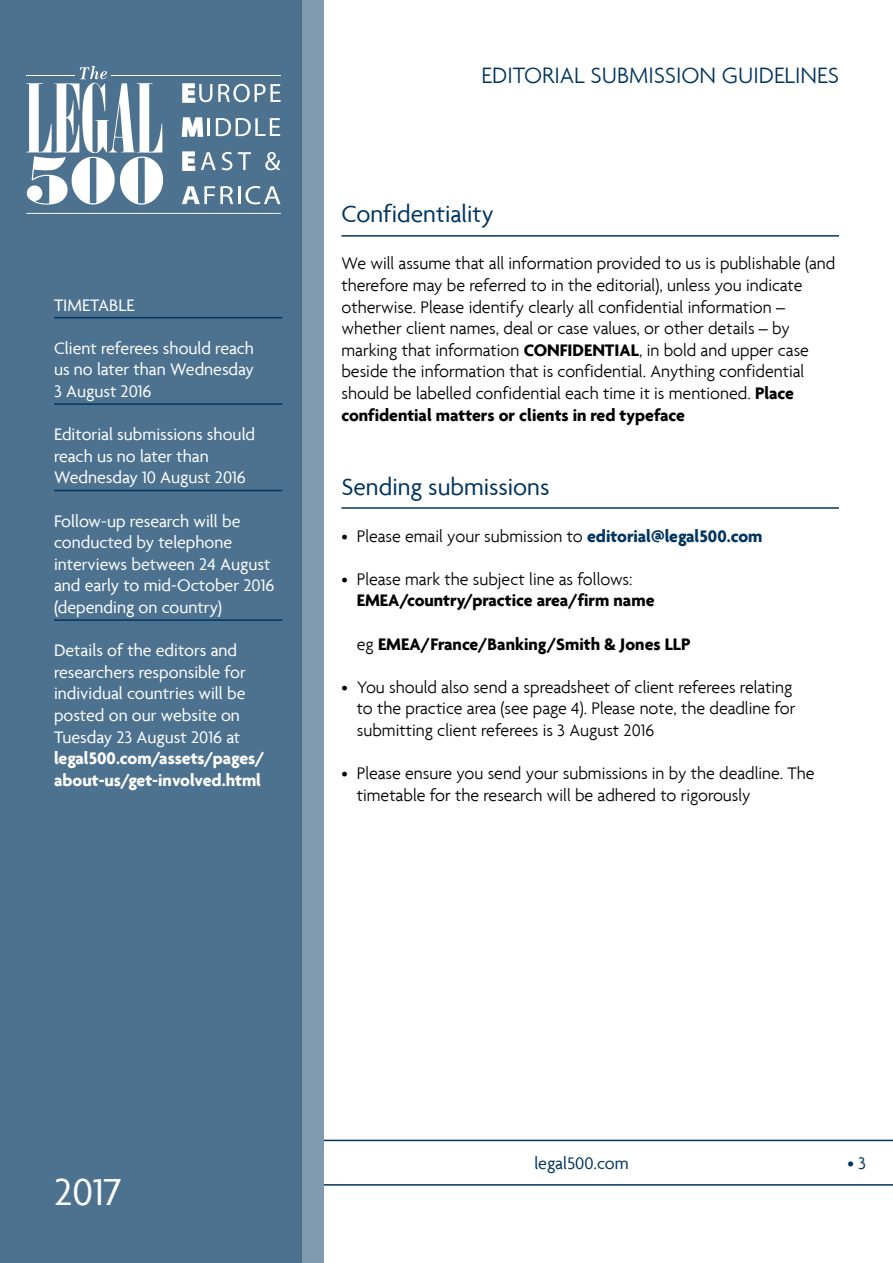
<style>
.page{position:relative;width:893px;height:1263px;background:#fff}
.page>*{position:absolute;margin:0;border:0;box-sizing:border-box;transform-origin:0 0}
.t1{font:40.5px "Agenda";color:#fff}
.t2{font:25.5px "Agenda";color:#00355f}
.t3{font:300 24px "Agenda";color:#00355f}
.t4{font:300 18px/21.6px "Agenda";color:#000}
.t5{font:18px/21.6px "Agenda";color:#fff}
.t6{font:700 18px "Agenda";color:#000}
.t7{font:700 18px/21.6px "Agenda";color:#fff}
.t8{font:18px "Agenda";color:#00355f}
.s1{font-weight:700}
.s2{font-weight:700;color:#00355f}
.s3{font-weight:300}
</style>
<div class="page">
<svg style="left:323px;top:1140px;width:570px;height:45px"></svg>
<div style="left:0;top:0;width:323px;height:1263px;background:#809aaf"></div>
<div style="left:0;top:0;width:302px;height:1263px;background:#4d728f"></div>
<hr style="left:54px;top:317px;width:228px;height:1px;background:#00355f">
<hr style="left:54px;top:403px;width:228px;height:2px;background:#00355f">
<hr style="left:54px;top:490px;width:228px;height:1px;background:#00355f">
<hr style="left:54px;top:619px;width:228px;height:2px;background:#00355f">
<svg style="left:26px;top:66px;width:138px;height:139px"></svg>
<hr style="left:26px;top:75px;width:49px;height:1px;background:#fff">
<hr style="left:111px;top:75px;width:170px;height:1px;background:#fff">
<hr style="left:26px;top:213px;width:255px;height:1px;background:#fff">
<svg style="left:181px;top:83px;width:100px;height:54px"></svg>
<svg style="left:182px;top:151px;width:34px;height:20px"></svg>
<svg style="left:222px;top:152px;width:10px;height:18px"></svg>
<svg style="left:238px;top:152px;width:13px;height:18px"></svg>
<svg style="left:265px;top:152px;width:15px;height:18px"></svg>
<svg style="left:182px;top:186px;width:98px;height:18px"></svg>
<hr style="left:341px;top:235px;width:498px;height:2px;background:#00355f">
<hr style="left:341px;top:507px;width:498px;height:2px;background:#00355f">
<p class="t5" style="left:54px;top:294px;width:82px">TIMETABLE</p>
<p class="t5" style="left:54px;top:337px;width:202px;text-align:justify">Client referees should reach us no later than Wednesday 3 August 2016</p>
<p class="t5" style="left:54px;top:423px;width:203px">Editorial submissions should reach us no later than<br>Wednesday 10 August 2016</p>
<p class="t5" style="left:54px;top:510px;width:222px">Follow-up research will be conducted by telephone interviews between 24 August and early to mid-October 2016 (depending on country)</p>
<p class="t5" style="left:54px;top:639px;width:193px">Details of the editors and researchers responsible for individual countries will be posted on our website on<br>Tuesday 23 August 2016 at</p>
<p class="t7" style="left:54px;top:747px;width:212px">legal500.com/assets/pages/ about-us/get-involved.html</p>
<h3 class="t3" style="left:482px;top:61px;width:359px">EDITORIAL SUBMISSION GUIDELINES</h3>
<h2 class="t2" style="left:341px;top:199px;width:154px">Confidentiality</h2>
<p class="t4" style="left:341px;top:253px;width:495px">We will assume that all information provided to us is publishable (and therefore may be referred to in the editorial), unless you indicate otherwise. Please identify clearly all confidential information – whether client names, deal or case values, or other details – by marking that information <span class="s1">confidential</span>, in bold and upper case beside the information that is confidential. Anything confidential should be labelled confidential each time it is mentioned. <span class="s1">Place confidential matters or clients in red typeface</span></p>
<h2 class="t2" style="left:341px;top:471px;width:210px">Sending submissions</h2>
<p class="t4" style="left:341px;top:525px;width:422px">• Please email your submission to <span class="s2">editorial@legal500.com</span></p>
<p class="t4" style="left:341px;top:568px;width:293px">• Please mark the subject line as follows:</p>
<p class="t6" style="left:357px;top:590px;width:299px">EMEA/country/practice area/firm name</p>
<p class="t6" style="left:357px;top:633px;width:335px"><span class="s3">eg</span> EMEA/France/Banking/Smith &amp; Jones LLP</p>
<p class="t4" style="left:357px;top:676px;width:440px;text-indent:-15px">• You should also send a spreadsheet of client referees relating to the practice area (see page 4). Please note, the deadline for submitting client referees is 3 August 2016</p>
<p class="t4" style="left:357px;top:762px;width:459px;text-indent:-15px">• Please ensure you send your submissions in by the deadline. The timetable for the research will be adhered to rigorously</p>
<h1 class="t1" style="left:54px;top:1168px;width:69px">2017</h1>
<p class="t8" style="left:534px;top:1152px;width:96px">legal500.com</p>
<p class="t8" style="left:847px;top:1152px;width:20px">•3</p>
</div>
